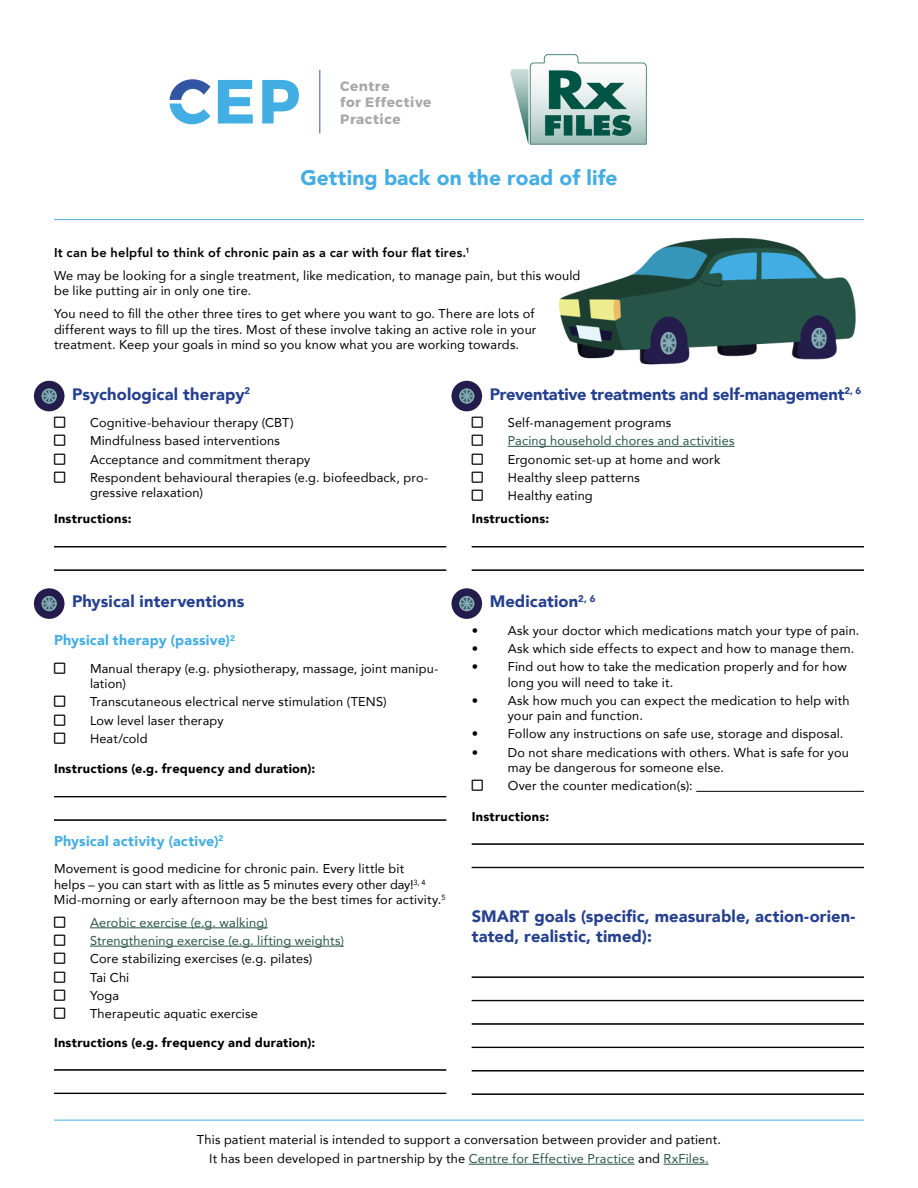
<style>
.page{position:relative;width:918px;height:1188px;background:#fff}
.page>*{position:absolute;margin:0;border:0;box-sizing:border-box;transform-origin:0 0}
.t1{font:900 21px "Avenir";letter-spacing:.005em;color:#44ade2}
.t2{font:900 16.5px/19.8px "Avenir";letter-spacing:.005em;color:#25408f}
.t3{font:900 14.25px "Avenir";letter-spacing:.015em;color:#44ade2}
.t4{font:700 13.65px/16.4px "Montserrat";letter-spacing:.04em;color:#a9a8a9}
.t5{font:12.75px/18.3px "Avenir";letter-spacing:.015em;color:#000}
.t6{font:900 12.75px "Avenir";letter-spacing:.02em;color:#000}
.t7{font:12.75px/18.3px "Avenir";letter-spacing:.015em;color:#275547}
.s1{font-weight:800}
.s2{color:#275547}
</style>
<div class="page">
<hr style="left:469px;top:1164px;width:166px;height:1px;background:#275547">
<hr style="left:664px;top:1164px;width:45px;height:1px;background:#275547">
<img style="left:558px;top:238px;width:298px;height:127px">
<svg style="left:218px;top:80px;width:35px;height:44px"></svg>
<svg style="left:262px;top:80px;width:37px;height:44px"></svg>
<svg style="left:170px;top:79px;width:41px;height:45px"></svg>
<hr style="left:320px;top:70px;width:1px;height:63px;background:#3255a4">
<img style="left:510px;top:54px;width:137px;height:91px">
<hr style="left:54px;top:796px;width:392px;height:1px;background:#000">
<hr style="left:54px;top:797px;width:392px;height:1px;background:#000">
<hr style="left:54px;top:820px;width:392px;height:1px;background:#000">
<hr style="left:90px;top:928px;width:178px;height:1px;background:#275547">
<hr style="left:90px;top:946px;width:254px;height:1px;background:#275547">
<hr style="left:508px;top:446px;width:227px;height:1px;background:#275547">
<hr style="left:696px;top:791px;width:168px;height:1px;background:#000">
<hr style="left:472px;top:844px;width:392px;height:1px;background:#000">
<hr style="left:472px;top:867px;width:392px;height:1px;background:#000">
<hr style="left:472px;top:977px;width:392px;height:1px;background:#000">
<hr style="left:472px;top:1000px;width:392px;height:1px;background:#000">
<hr style="left:472px;top:1001px;width:392px;height:1px;background:#000">
<hr style="left:472px;top:1024px;width:392px;height:1px;background:#000">
<hr style="left:472px;top:1047px;width:392px;height:1px;background:#000">
<hr style="left:472px;top:1070px;width:392px;height:1px;background:#000">
<hr style="left:472px;top:1071px;width:392px;height:1px;background:#000">
<hr style="left:472px;top:1094px;width:392px;height:1px;background:#000">
<hr style="left:54px;top:546px;width:392px;height:1px;background:#000">
<hr style="left:54px;top:547px;width:392px;height:1px;background:#000">
<hr style="left:54px;top:570px;width:392px;height:1px;background:#000">
<hr style="left:472px;top:546px;width:392px;height:1px;background:#000">
<hr style="left:472px;top:547px;width:392px;height:1px;background:#000">
<hr style="left:472px;top:570px;width:392px;height:1px;background:#000">
<hr style="left:54px;top:1070px;width:392px;height:1px;background:#000">
<hr style="left:54px;top:1093px;width:392px;height:1px;background:#000">
<hr style="left:54px;top:219px;width:810px;height:1px;background:#44ade2">
<hr style="left:54px;top:1120px;width:810px;height:1px;background:#44ade2">
<div style="left:34px;top:381px;width:30px;height:30px;background:#241d4c;border-radius:50%"></div>
<div style="left:42px;top:388px;width:15px;height:16px;border:2px solid #8aadba;border-radius:50%"></div>
<svg style="left:42px;top:389px;width:15px;height:14px"></svg>
<div style="left:452px;top:381px;width:30px;height:30px;background:#241d4c;border-radius:50%"></div>
<div style="left:459px;top:388px;width:15px;height:16px;border:2px solid #8aadba;border-radius:50%"></div>
<svg style="left:459px;top:389px;width:15px;height:14px"></svg>
<div style="left:34px;top:588px;width:30px;height:31px;background:#241d4c;border-radius:50%"></div>
<svg style="left:42px;top:596px;width:15px;height:15px"></svg>
<div style="left:452px;top:588px;width:30px;height:31px;background:#241d4c;border-radius:50%"></div>
<svg style="left:459px;top:596px;width:15px;height:15px"></svg>
<p class="t4" style="left:340px;top:78px;width:92px">Centre<br>for Effective<br>Practice</p>
<h1 class="t1" style="left:300px;top:159px;width:319px">Getting back on the road of life</h1>
<p class="t5" style="left:54px;top:241px;width:528px;line-height:22.8px"><span class="s1">It can be helpful to think of chronic pain as a car with four flat tires.</span><sup>1<br></sup>We may be looking for a single treatment, like medication, to manage pain, but this would</p>
<p class="t5" style="left:54px;top:279px;width:482px;line-height:22.8px">be like putting air in only one tire.<br>You need to fill the other three tires to get where you want to go. There are lots of</p>
<p class="t5" style="left:54px;top:321px;width:484px;line-height:15.3px">different ways to fill up the tires. Most of these involve taking an active role in your treatment. Keep your goals in mind so you know what you are working towards.</p>
<p class="t2" style="left:72px;top:384px;width:180px">Psychological therapy<sup>2</sup></p>
<p class="t5" style="left:90px;top:413px;width:340px">Cognitive-behaviour therapy (CBT)<br>Mindfulness based interventions<br>Acceptance and commitment therapy<br>Respondent behavioural therapies (e.g. biofeedback, pro-</p>
<p class="t5" style="left:90px;top:483px;width:114px">gressive relaxation)</p>
<p class="t2" style="left:490px;top:384px;width:373px">Preventative treatments and self-management<sup>2,</sup> <sup>6</sup></p>
<p class="t5" style="left:508px;top:413px;width:165px">Self-management programs</p>
<p class="t7" style="left:508px;top:431px;width:228px">Pacing household chores and activities</p>
<p class="t5" style="left:508px;top:450px;width:214px">Ergonomic set-up at home and work<br>Healthy sleep patterns<br>Healthy eating</p>
<p class="t6" style="left:54px;top:508px;width:79px">Instructions:</p>
<p class="t6" style="left:472px;top:508px;width:79px">Instructions:</p>
<p class="t2" style="left:72px;top:591px;width:174px">Physical interventions</p>
<p class="t3" style="left:54px;top:628px;width:182px">Physical therapy (passive)<sup>2</sup></p>
<p class="t5" style="left:90px;top:660px;width:350px;line-height:15.3px">Manual therapy (e.g. physiotherapy, massage, joint manipu&shy;lation)</p>
<p class="t5" style="left:90px;top:692px;width:298px">Transcutaneous electrical nerve stimulation (TENS)<br>Low level laser therapy<br>Heat/cold</p>
<p class="t6" style="left:54px;top:758px;width:263px">Instructions (e.g. frequency and duration):</p>
<p class="t3" style="left:54px;top:829px;width:171px">Physical activity (active)<sup>2</sup></p>
<p class="t5" style="left:54px;top:861px;width:393px;line-height:15.3px">Movement is good medicine for chronic pain. Every little bit<br>helps – you can start with as little as 5 minutes every other day!<sup>3,</sup> <sup>4<br></sup>Mid-morning or early afternoon may be the best times for activity.<sup>5</sup></p>
<p class="t7" style="left:90px;top:913px;width:255px">Aerobic exercise (e.g. walking)<br>Strengthening exercise (e.g. lifting weights)</p>
<p class="t5" style="left:90px;top:950px;width:224px">Core stabilizing exercises (e.g. pilates)<br>Tai Chi<br>Yoga<br>Therapeutic aquatic exercise</p>
<p class="t6" style="left:54px;top:1031px;width:263px">Instructions (e.g. frequency and duration):</p>
<p class="t2" style="left:490px;top:591px;width:107px">Medication<sup>2,</sup> <sup>6</sup></p>
<p class="t5" style="left:472px;top:621px;width:389px">• Ask your doctor which medications match your type of pain.</p>
<p class="t5" style="left:472px;top:639px;width:384px">• Ask which side effects to expect and how to manage them.</p>
<p class="t5" style="left:508px;top:659px;width:341px;line-height:15.3px;text-indent:-36px">• Find out how to take the medication properly and for how long you will need to take it.</p>
<p class="t5" style="left:508px;top:692px;width:343px;line-height:15.3px;text-indent:-36px">• Ask how much you can expect the medication to help with your pain and function.</p>
<p class="t5" style="left:472px;top:725px;width:373px">• Follow any instructions on safe use, storage and disposal.</p>
<p class="t5" style="left:508px;top:744px;width:343px;line-height:15.3px;text-indent:-36px">• Do not share medications with others. What is safe for you may be dangerous for someone else.</p>
<p class="t5" style="left:508px;top:776px;width:186px">Over the counter medication(s):</p>
<p class="t6" style="left:472px;top:805px;width:79px">Instructions:</p>
<p class="t2" style="left:472px;top:906px;width:385px">SMART goals (specific, measurable, action-orien&shy;tated, realistic, timed):</p>
<p class="t5" style="left:197px;top:1129px;width:526px;line-height:19.5px;text-align:center">This patient material is intended to support a conversation between provider and patient.<br>It has been developed in partnership by the <span class="s2">Centre for Effective Practice</span> and <span class="s2">RxFiles.</span></p>
</div>
